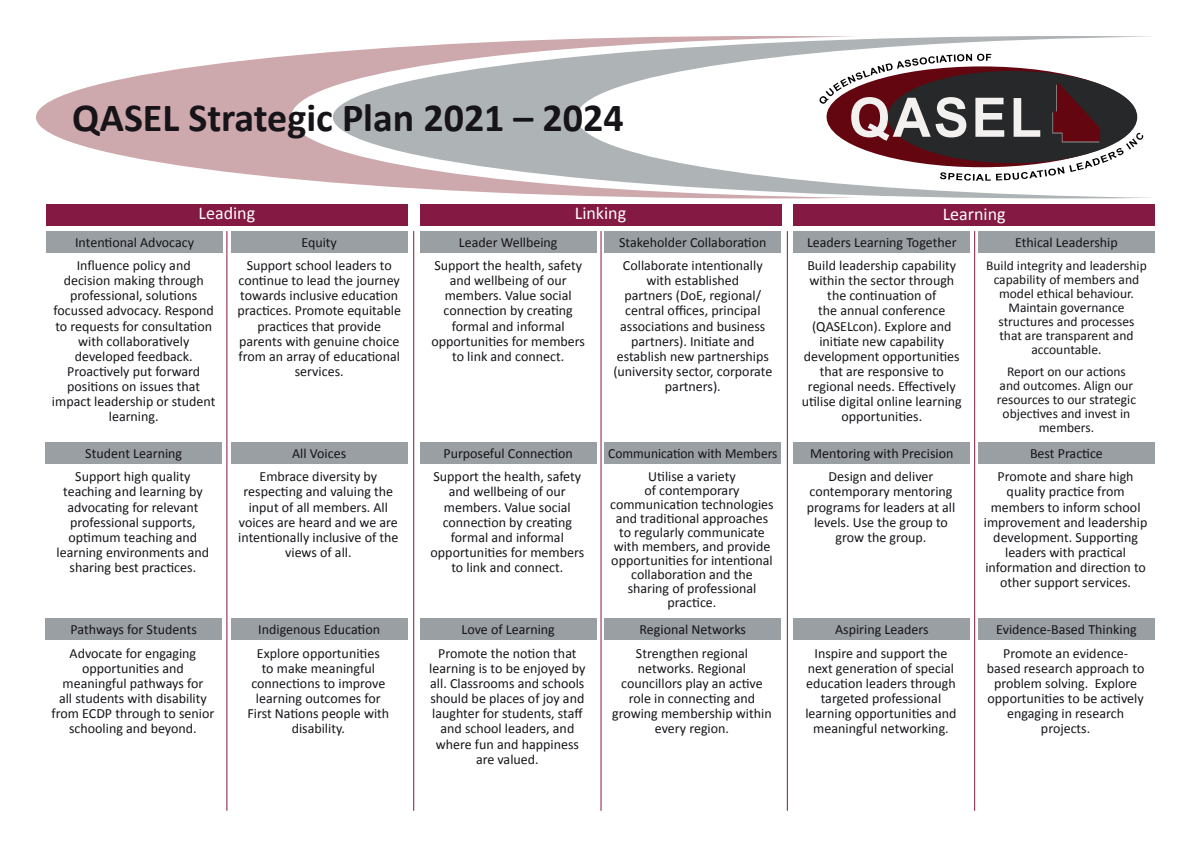
<style>
.page{position:relative;width:1191px;height:842px;background:#fff}
.page>*{position:absolute;margin:0;border:0;box-sizing:border-box;transform-origin:0 0}
.t1{font:700 40px "Calibri";color:#171419}
.t2{font:18px "Calibri";color:#fff}
.t3{font:14px/15.1px "Calibri";color:#171419;text-align:center}
.t4{font:14px/23.1px "Calibri";color:#171419;text-align:center;scale:.96 1}
.t5{font:13.5px/14px "Calibri";color:#171419;text-align:center}
</style>
<div class="page">
<svg style="left:36px;top:52px;width:297px;height:131px;fill:#cda8ac"></svg>
<svg style="left:333px;top:36px;width:817px;height:162px"></svg>
<svg style="left:819px;top:54px;width:324px;height:127px"></svg>
<div style="left:46px;top:204px;width:362px;height:21px;background:#841943"></div>
<div style="left:420px;top:204px;width:361px;height:21px;background:#841943"></div>
<div style="left:793px;top:204px;width:362px;height:21px;background:#841943"></div>
<div style="left:46px;top:231px;width:177px;height:21px;background:#999fa2"></div>
<div style="left:231px;top:231px;width:177px;height:21px;background:#999fa2"></div>
<div style="left:420px;top:231px;width:176px;height:21px;background:#999fa2"></div>
<div style="left:604px;top:231px;width:177px;height:21px;background:#999fa2"></div>
<div style="left:793px;top:231px;width:177px;height:21px;background:#999fa2"></div>
<div style="left:978px;top:231px;width:177px;height:21px;background:#999fa2"></div>
<div style="left:45px;top:442px;width:177px;height:21px;background:#999fa2"></div>
<div style="left:45px;top:618px;width:177px;height:21px;background:#999fa2"></div>
<div style="left:231px;top:442px;width:177px;height:21px;background:#999fa2"></div>
<div style="left:231px;top:618px;width:177px;height:21px;background:#999fa2"></div>
<div style="left:420px;top:442px;width:176px;height:21px;background:#999fa2"></div>
<div style="left:420px;top:618px;width:176px;height:21px;background:#999fa2"></div>
<div style="left:604px;top:442px;width:177px;height:21px;background:#999fa2"></div>
<div style="left:604px;top:618px;width:177px;height:21px;background:#999fa2"></div>
<div style="left:793px;top:442px;width:177px;height:21px;background:#999fa2"></div>
<div style="left:793px;top:618px;width:177px;height:21px;background:#999fa2"></div>
<div style="left:978px;top:442px;width:177px;height:21px;background:#999fa2"></div>
<div style="left:978px;top:618px;width:177px;height:21px;background:#999fa2"></div>
<hr style="left:226px;top:231px;width:1px;height:580px;background:#841943">
<hr style="left:413px;top:231px;width:1px;height:580px;background:#841943">
<hr style="left:600px;top:231px;width:1px;height:580px;background:#841943">
<hr style="left:787px;top:231px;width:1px;height:580px;background:#841943">
<hr style="left:974px;top:231px;width:1px;height:580px;background:#841943">
<h1 class="t1" style="left:72px;top:93px;width:553px">QASEL Strategic Plan 2021 – 2024</h1>
<p class="t2" style="left:198px;top:202px;width:58px">Leading</p>
<p class="t2" style="left:575px;top:202px;width:53px">Linking</p>
<p class="t2" style="left:942px;top:203px;width:64px">Learning</p>
<p class="t3" style="left:75px;top:234px;width:120px">Intentional Advocacy</p>
<p class="t3" style="left:301px;top:234px;width:37px">Equity</p>
<p class="t3" style="left:459px;top:234px;width:100px">Leader Wellbeing</p>
<p class="t3" style="left:619px;top:234px;width:149px">Stakeholder Collaboration</p>
<p class="t3" style="left:807px;top:234px;width:151px">Leaders Learning Together</p>
<p class="t3" style="left:1015px;top:234px;width:104px">Ethical Leadership</p>
<p class="t3" style="left:52px;top:257px;width:165px">Influence policy and decision making through professional, solutions focussed advocacy. Respond to requests for consultation with collaboratively developed feedback.<br>Proactively put forward positions on issues that impact leadership or student learning.</p>
<p class="t3" style="left:75px;top:441px;width:117px;line-height:23.2px">Student Learning<br>Support high quality</p>
<p class="t3" style="left:57px;top:484px;width:154px">teaching and learning by advocating for relevant professional supports, optimum teaching and learning environments and sharing best practices.</p>
<p class="t3" style="left:431px;top:257px;width:155px">Support the health, safety and wellbeing of our members. Value social connection by creating formal and informal opportunities for members to link and connect.</p>
<p class="t5" style="left:986px;top:258px;width:162px">Build integrity and leadership capability of members and model ethical behaviour.<br>Maintain governance structures and processes that are transparent and accountable.</p>
<p class="t5" style="left:996px;top:364px;width:141px">Report on our actions and outcomes. Align our resources to our strategic objectives and invest in members.</p>
<p class="t3" style="left:997px;top:441px;width:137px;line-height:23.2px">Best Practice<br>Promote and share high</p>
<p class="t3" style="left:984px;top:484px;width:165px">quality practice from members to inform school improvement and leadership development. Supporting leaders with practical information and direction to other support services.</p>
<p class="t3" style="left:996px;top:617px;width:142px;line-height:23.9px">Evidence-Based Thinking<br>Promote an evidence-</p>
<p class="t3" style="left:987px;top:660px;width:159px">based research approach to problem solving. Explore opportunities to be actively engaging in research projects.</p>
<p class="t3" style="left:613px;top:257px;width:160px">Collaborate intentionally with established<br>partners (DoE, regional/ central offices, principal associations and business partners). Initiate and establish new partnerships (university sector, corporate partners).</p>
<p class="t3" style="left:237px;top:257px;width:165px">Support school leaders to continue to lead the journey towards inclusive education practices. Promote equitable practices that provide parents with genuine choice from an array of educational services.</p>
<p class="t3" style="left:801px;top:257px;width:162px">Build leadership capability within the sector through the continuation of<br>the annual conference (QASELcon). Explore and initiate new capability development opportunities that are responsive to regional needs. Effectively utilise digital online learning opportunities.</p>
<p class="t3" style="left:810px;top:441px;width:145px;line-height:23.2px">Mentoring with Precision<br>Design and deliver</p>
<p class="t3" style="left:806px;top:484px;width:150px">contemporary mentoring programs for leaders at all levels. Use the group to grow the group.</p>
<p class="t3" style="left:433px;top:441px;width:149px;line-height:23.2px">Purposeful Connection<br>Support the health, safety</p>
<p class="t3" style="left:430px;top:484px;width:155px">and wellbeing of our members. Value social connection by creating formal and informal opportunities for members to link and connect.</p>
<p class="t3" style="left:259px;top:441px;width:119px;line-height:23.2px">All Voices<br>Embrace diversity by</p>
<p class="t3" style="left:238px;top:484px;width:162px">respecting and valuing the input of all members. All voices are heard and we are intentionally inclusive of the views of all.</p>
<p class="t4" style="left:608px;top:441px;width:178px">Communication with Members<br>Utilise a variety</p>
<p class="t3" style="left:610px;top:483px;width:165px;line-height:14px">of contemporary communication technologies and traditional approaches to regularly communicate with members, and provide opportunities for intentional collaboration and the sharing of professional practice.</p>
<p class="t3" style="left:636px;top:617px;width:114px;line-height:23.9px;text-align:left">Regional Networks<br>Strengthen regional</p>
<p class="t3" style="left:612px;top:660px;width:161px">networks. Regional councillors play an active role in connecting and growing membership within every region.</p>
<p class="t3" style="left:70px;top:617px;width:129px;line-height:23.9px;text-align:left">Pathways for Students<br>Advocate for engaging</p>
<p class="t3" style="left:52px;top:660px;width:164px">opportunities and meaningful pathways for<br>all students with disability from ECDP through to senior schooling and beyond.</p>
<p class="t3" style="left:438px;top:617px;width:140px;line-height:23.9px">Love of Learning<br>Promote the notion that</p>
<p class="t3" style="left:429px;top:660px;width:158px">learning is to be enjoyed by all. Classrooms and schools should be places of joy and laughter for students, staff and school leaders, and where fun and happiness are valued.</p>
<p class="t3" style="left:257px;top:617px;width:125px;line-height:23.9px;text-align:left">Indigenous Education<br>Explore opportunities</p>
<p class="t3" style="left:247px;top:660px;width:143px">to make meaningful connections to improve learning outcomes for<br>First Nations people with disability.</p>
<p class="t3" style="left:814px;top:617px;width:134px;line-height:23.9px">Aspiring Leaders<br>Inspire and support the</p>
<p class="t3" style="left:805px;top:660px;width:153px">next generation of special education leaders through targeted professional learning opportunities and meaningful networking.</p>
</div>
